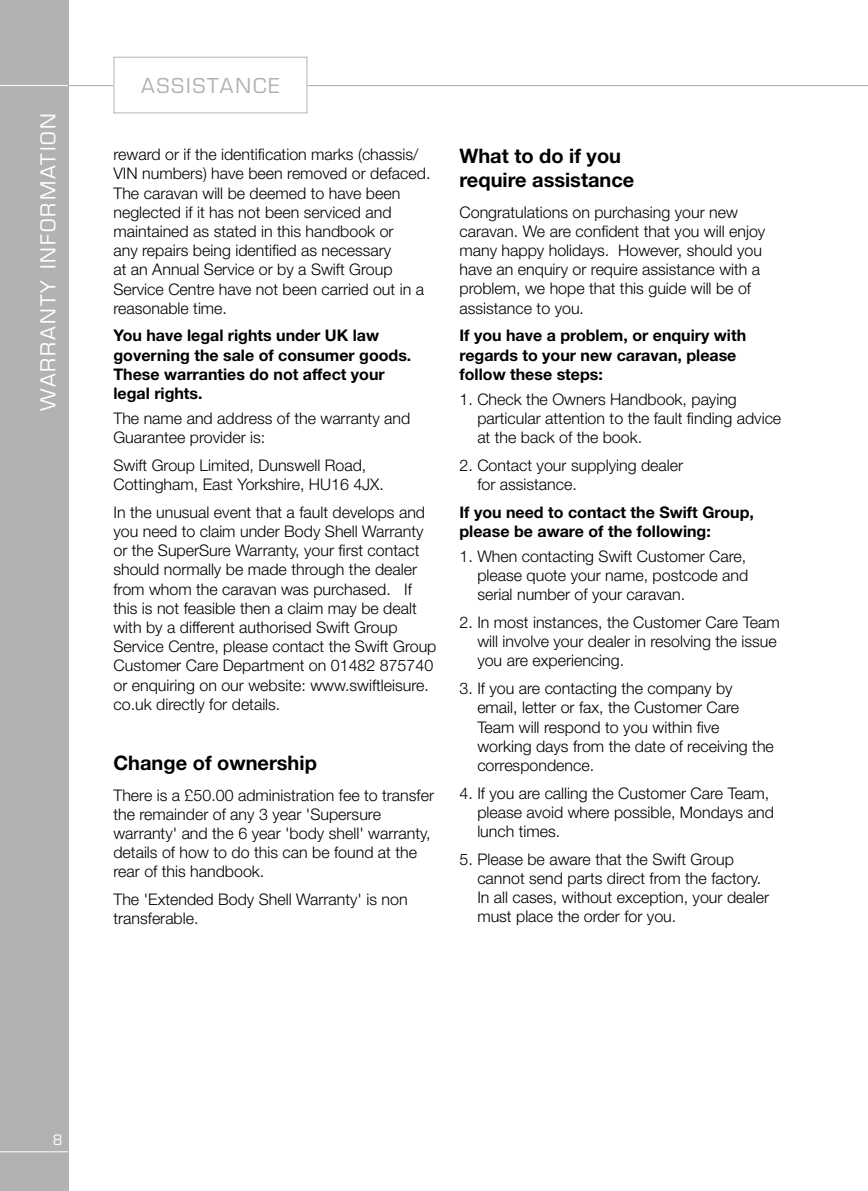
<style>
.page{position:relative;width:868px;height:1191px;background:#fff}
.page>*{position:absolute;margin:0;border:0;box-sizing:border-box;transform-origin:0 0}
.t1{font:700 20px/24px "Helvetica Neue";color:#000}
.t2{font:20px "Eurostile";letter-spacing:.1em;color:#fff}
.t3{font:20px "Eurostile";letter-spacing:.1em;color:#b3b2b2}
.t4{font:300 16px/19.2px "Helvetica Neue";color:#000}
.t5{font:700 16px/19.2px "Helvetica Neue";color:#000}
.t6{font:14px "Eurostile";color:#fff}
</style>
<div class="page">
<hr style="left:0;top:85px;width:867px;height:1px;background:#b3b2b2">
<div style="left:0;top:0;width:68px;height:1191px;background:#b3b2b2"></div>
<hr style="left:0;top:1151px;width:68px;height:1px;background:#fff">
<hr style="left:0;top:85px;width:68px;height:1px;background:#fff">
<div style="left:114px;top:57px;width:193px;height:56px;background:#fff"></div>
<div style="left:113px;top:57px;width:194px;height:56px;border:1px solid #b3b2b2"></div>
<p class="t2" style="left:36px;top:410px;width:299px;rotate:-90deg">WARRANTY INFORMATION</p>
<p class="t3" style="left:141px;top:74px;width:140px">ASSISTANCE</p>
<p class="t4" style="left:113px;top:144px;width:318px">reward or if the identification marks (chassis/ VIN numbers) have been removed or defaced.<br>The caravan will be deemed to have been neglected if it has not been serviced and maintained as stated in this handbook or<br>any repairs being identified as necessary<br>at an Annual Service or by a Swift Group Service Centre have not been carried out in a reasonable time.</p>
<p class="t5" style="left:113px;top:326px;width:299px">You have legal rights under UK law governing the sale of consumer goods.<br>These warranties do not affect your legal rights.</p>
<p class="t4" style="left:113px;top:408px;width:298px">The name and address of the warranty and<br>Guarantee provider is:</p>
<p class="t4" style="left:113px;top:455px;width:272px">Swift Group Limited, Dunswell Road,<br>Cottingham, East Yorkshire, HU16 4JX.</p>
<p class="t4" style="left:113px;top:502px;width:324px">In the unusual event that a fault develops and you need to claim under Body Shell Warranty or the SuperSure Warranty, your first contact should normally be made through the dealer from whom the caravan was purchased. If this is not feasible then a claim may be dealt with by a different authorised Swift Group Service Centre, please contact the Swift Group Customer Care Department on 01482 875740 or enquiring on our website: www.swiftleisure. co.uk directly for details.</p>
<p class="t1" style="left:113px;top:750px;width:205px">Change of ownership</p>
<p class="t4" style="left:113px;top:785px;width:322px">There is a £50.00 administration fee to transfer the remainder of any 3 year 'Supersure warranty' and the 6 year 'body shell' warranty, details of how to do this can be found at the rear of this handbook.</p>
<p class="t4" style="left:113px;top:889px;width:296px">The 'Extended Body Shell Warranty' is non transferable.</p>
<p class="t1" style="left:459px;top:143px;width:176px">What to do if you require assistance</p>
<p class="t4" style="left:459px;top:202px;width:307px">Congratulations on purchasing your new caravan. We are confident that you will enjoy many happy holidays. However, should you have an enquiry or require assistance with a problem, we hope that this guide will be of assistance to you.</p>
<p class="t5" style="left:459px;top:326px;width:288px">If you have a problem, or enquiry with regards to your new caravan, please follow these steps:</p>
<p class="t4" style="left:477px;top:389px;width:305px;text-indent:-18px">1. Check the Owners Handbook, paying particular attention to the fault finding advice at the back of the book.</p>
<p class="t4" style="left:477px;top:455px;width:207px;text-indent:-18px">2. Contact your supplying dealer for assistance.</p>
<p class="t5" style="left:459px;top:502px;width:296px">If you need to contact the Swift Group, please be aware of the following:</p>
<p class="t4" style="left:477px;top:546px;width:272px;text-indent:-18px">1. When contacting Swift Customer Care, please quote your name, postcode and serial number of your caravan.</p>
<p class="t4" style="left:477px;top:612px;width:304px;text-indent:-18px">2. In most instances, the Customer Care Team will involve your dealer in resolving the issue you are experiencing.</p>
<p class="t4" style="left:477px;top:678px;width:298px;text-indent:-18px">3. If you are contacting the company by email, letter or fax, the Customer Care Team will respond to you within five working days from the date of receiving the correspondence.</p>
<p class="t4" style="left:477px;top:783px;width:298px;text-indent:-18px">4. If you are calling the Customer Care Team, please avoid where possible, Mondays and lunch times.</p>
<p class="t4" style="left:477px;top:849px;width:293px;text-indent:-18px">5. Please be aware that the Swift Group cannot send parts direct from the factory.<br>In all cases, without exception, your dealer must place the order for you.</p>
<p class="t6" style="left:53px;top:1131px;width:11px">8</p>
</div>
